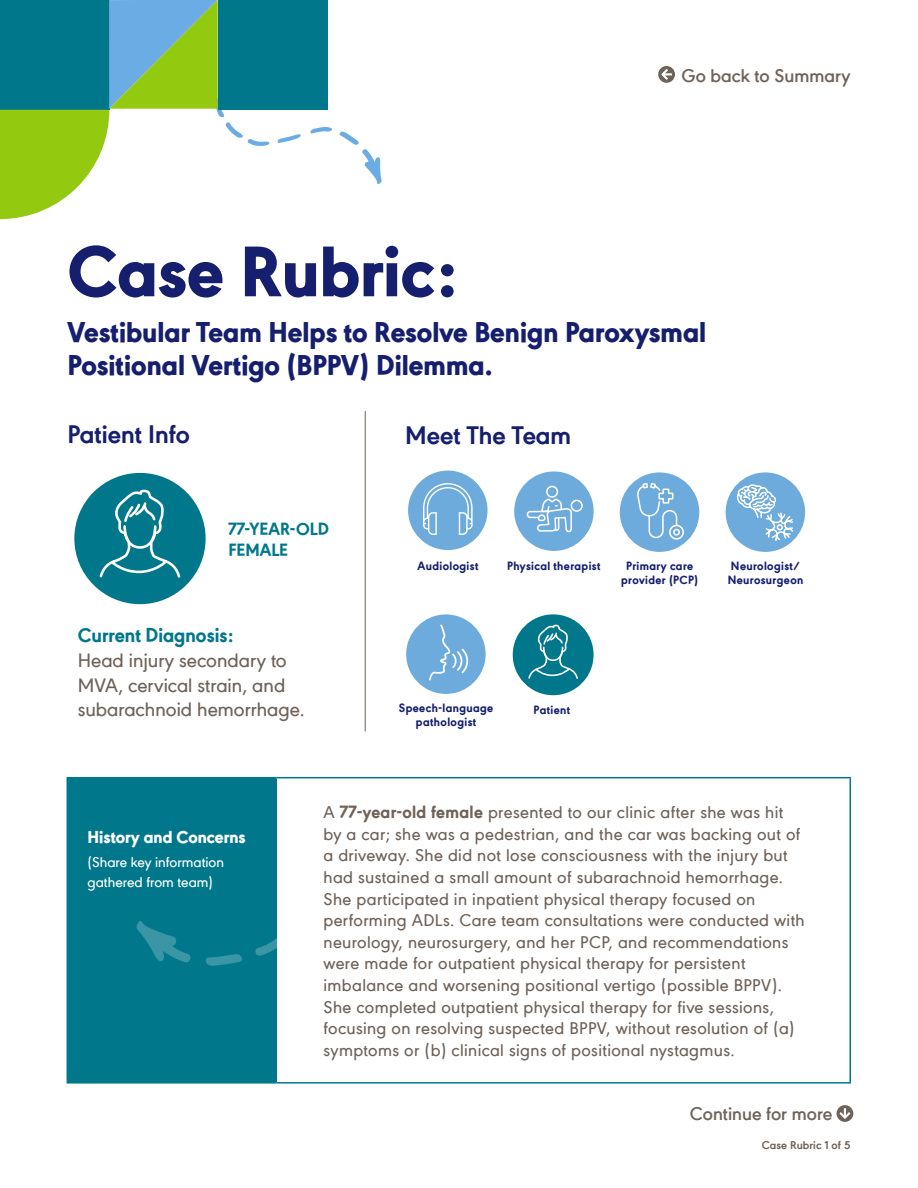
<style>
.page{position:relative;width:918px;height:1188px;background:#fff}
.page>*{position:absolute;margin:0;border:0;box-sizing:border-box;transform-origin:0 0}
.t1{font:800 74.55px "URW Geometric";color:#151f6d}
.t2{font:800 29.7px/33px "URW Geometric";color:#151f6d}
.t3{font:700 27px "URW Geometric";color:#151f6d}
.t4{font:500 20.55px/24.8px "URW Geometric";color:#6e6259}
.t5{font:800 20.55px "URW Geometric";color:#00778b}
.t6{font:600 19.5px "URW Geometric";color:#6e6259}
.t7{font:500 18px/21.6px "URW Geometric";letter-spacing:.02em;color:#6e6259}
.t8{font:800 18px "URW Geometric";color:#fff}
.t9{font:800 18px/21px "URW Geometric";color:#00778b}
.t10{font:500 15px/19.5px "URW Geometric";color:#fff}
.t11{font:800 12.3px/13.5px "URW Geometric";letter-spacing:.035em;color:#151f6d;text-align:center}
.t12{font:700 12px "URW Geometric";letter-spacing:.01em;color:#6e6259}
.s1{font-weight:800}
</style>
<div class="page">
<svg style="left:340px;top:131px;width:42px;height:53px"></svg>
<svg style="left:277px;top:134px;width:24px;height:9px"></svg>
<svg style="left:310px;top:127px;width:22px;height:7px"></svg>
<div style="left:218px;top:0;width:109px;height:109px;background:#00778b"></div>
<svg style="left:0;top:0;width:269px;height:219px"></svg>
<svg style="left:837px;top:1105px;width:16px;height:17px"></svg>
<svg style="left:658px;top:66px;width:17px;height:17px"></svg>
<div style="left:67px;top:778px;width:209px;height:305px;background:#00778b"></div>
<hr style="left:67px;top:777px;width:209px;height:1px;background:#00778b">
<hr style="left:276px;top:777px;width:575px;height:1px;background:#00778b">
<hr style="left:275px;top:778px;width:2px;height:304px;background:#00778b">
<hr style="left:850px;top:778px;width:1px;height:304px;background:#00778b">
<hr style="left:67px;top:1082px;width:209px;height:2px;background:#00778b">
<hr style="left:276px;top:1082px;width:575px;height:2px;background:#00778b">
<svg style="left:206px;top:954px;width:36px;height:12px"></svg>
<svg style="left:136px;top:921px;width:55px;height:42px"></svg>
<svg style="left:255px;top:938px;width:22px;height:18px"></svg>
<hr style="left:365px;top:411px;width:1px;height:321px;background:#6e6259">
<div style="left:74px;top:473px;width:132px;height:131px;background:#00778b;border-radius:50%"></div>
<svg style="left:98px;top:487px;width:84px;height:108px"></svg>
<div style="left:513px;top:614px;width:81px;height:81px;background:#00778b;border-radius:50%"></div>
<svg style="left:527px;top:623px;width:52px;height:67px"></svg>
<div style="left:408px;top:471px;width:80px;height:79px;background:#6eabdd;border-radius:50%"></div>
<svg style="left:423px;top:483px;width:50px;height:52px"></svg>
<div style="left:514px;top:471px;width:80px;height:80px;background:#6eabdd;border-radius:50%"></div>
<div style="left:546px;top:486px;width:12px;height:12px;border:1px solid #fff;border-radius:50%"></div>
<div style="left:571px;top:500px;width:12px;height:12px;border:1px solid #fff;border-radius:50%"></div>
<svg style="left:526px;top:498px;width:47px;height:48px"></svg>
<div style="left:620px;top:472px;width:79px;height:80px;background:#6eabdd;border-radius:50%"></div>
<svg style="left:637px;top:472px;width:48px;height:68px"></svg>
<div style="left:726px;top:472px;width:79px;height:80px;background:#6eabdd;border-radius:50%"></div>
<svg style="left:736px;top:484px;width:64px;height:68px"></svg>
<div style="left:406px;top:614px;width:80px;height:80px;background:#6eabdd;border-radius:50%"></div>
<svg style="left:429px;top:624px;width:40px;height:57px"></svg>
<p class="t6" style="left:682px;top:61px;width:170px">Go back to Summary</p>
<h1 class="t1" style="left:68px;top:216px;width:391px">Case Rubric:</h1>
<h2 class="t2" style="left:68px;top:313px;width:640px">Vestibular Team Helps to Resolve Benign Paroxysmal<br>Positional Vertigo (BPPV) Dilemma.</h2>
<h3 class="t3" style="left:68px;top:414px;width:124px">Patient Info</h3>
<h3 class="t3" style="left:405px;top:414px;width:168px">Meet The Team</h3>
<p class="t9" style="left:229px;top:518px;width:102px">77-YEAR-OLD<br>FEMALE</p>
<p class="t5" style="left:78px;top:620px;width:157px">Current Diagnosis:</p>
<p class="t4" style="left:78px;top:646px;width:228px">Head injury secondary to<br>MVA, cervical strain, and subarachnoid hemorrhage.</p>
<p class="t11" style="left:418px;top:559px;width:62px">Audiologist</p>
<p class="t11" style="left:507px;top:559px;width:95px">Physical therapist</p>
<p class="t11" style="left:621px;top:559px;width:79px">Primary care provider (PCP)</p>
<p class="t11" style="left:728px;top:559px;width:77px;text-align:left">Neurologist/<br>Neurosurgeon</p>
<p class="t11" style="left:399px;top:701px;width:96px">Speech-language pathologist</p>
<p class="t11" style="left:534px;top:702px;width:38px">Patient</p>
<p class="t8" style="left:88px;top:823px;width:160px">History and Concerns</p>
<p class="t10" style="left:88px;top:851px;width:138px">(Share key information gathered from team)</p>
<p class="t7" style="left:323px;top:800px;width:483px">A <span class="s1">77-year-old female</span> presented to our clinic after she was hit by a car; she was a pedestrian, and the car was backing out of a driveway. She did not lose consciousness with the injury but had sustained a small amount of subarachnoid hemorrhage.<br>She participated in inpatient physical therapy focused on performing ADLs. Care team consultations were conducted with neurology, neurosurgery, and her PCP, and recommendations were made for outpatient physical therapy for persistent imbalance and worsening positional vertigo (possible BPPV).<br>She completed outpatient physical therapy for five sessions, focusing on resolving suspected BPPV, without resolution of (a) symptoms or (b) clinical signs of positional nystagmus.</p>
<p class="t6" style="left:690px;top:1099px;width:144px">Continue for more</p>
<p class="t12" style="left:762px;top:1136px;width:90px">Case Rubric 1 of 5</p>
</div>
